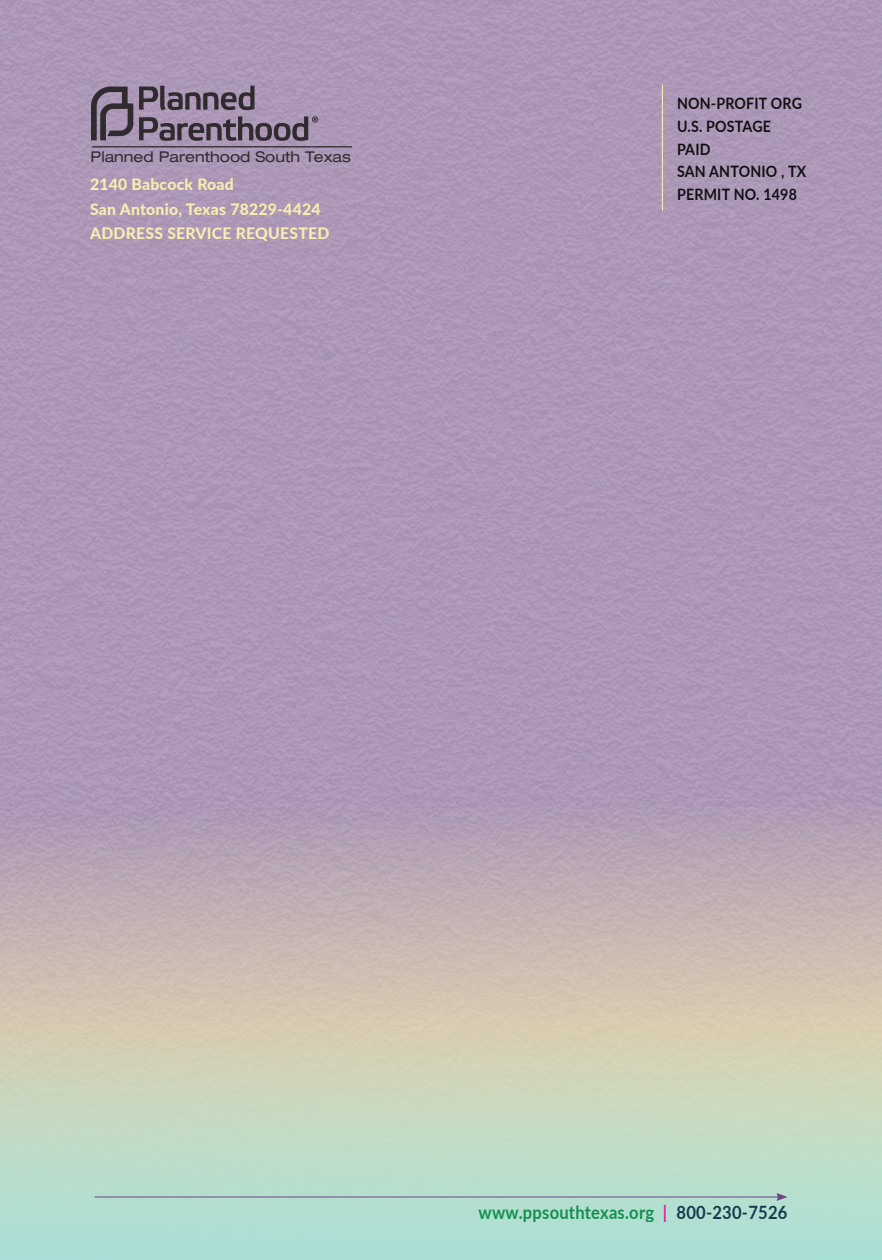
<style>
.page{position:relative;width:882px;height:1260px;background:#fff}
.page>*{position:absolute;margin:0;border:0;box-sizing:border-box;transform-origin:0 0}
.t1{font:700 18.38px "Lato";letter-spacing:.015em;color:#00873d;scale:.9 1}
.t2{font:800 15.75px/24.5px "Lato";letter-spacing:.015em;color:#fff9ae}
.t3{font:700 15.75px/22.8px "Lato";letter-spacing:.015em;color:#000;scale:.9 1}
.t4{font:expanded 14.88px "Helvetica Neue LT Std";color:#231f20}
.s1{color:#ec008c}
.s2{color:#00263e}
</style>
<div class="page">
<div style="left:0;top:0;width:882px;height:807px;background:#ac98b6"></div>
<svg style="left:0;top:807px;width:882px;height:196px;background:#c0b0b4"></svg>
<div style="left:0;top:1003px;width:882px;height:257px;background:linear-gradient(to bottom,#ddccae,#aae4d9)"></div>
<hr style="left:92px;top:146px;width:260px;height:1px;background:#231f20">
<svg style="left:91px;top:87px;width:42px;height:53px;background:#716475"></svg>
<svg style="left:139px;top:86px;width:116px;height:24px;background:#75677a"></svg>
<svg style="left:139px;top:116px;width:179px;height:25px;background:#7a6c80"></svg>
<hr style="left:662px;top:85px;width:1px;height:125px;background:#fff9ae">
<hr style="left:95px;top:1197px;width:684px;height:1px;background:#6c4581">
<svg style="left:776px;top:1193px;width:12px;height:8px"></svg>
<p class="t4" style="left:91px;top:148px;width:262px">Planned Parenthood South Texas</p>
<p class="t2" style="left:90px;top:172px;width:241px">2140 Babcock Road<br>San Antonio, Texas 78229-4424<br>ADDRESS SERVICE REQUESTED</p>
<p class="t3" style="left:677px;top:91px;width:145px">NON-PROFIT ORG<br>U.S. POSTAGE<br>PAID<br>SAN ANTONIO , TX<br>PERMIT NO. 1498</p>
<p class="t1" style="left:479px;top:1198px;width:345px">www.ppsouthtexas.org <span class="s1">|</span> <span class="s2">800-230-7526</span></p>
</div>
